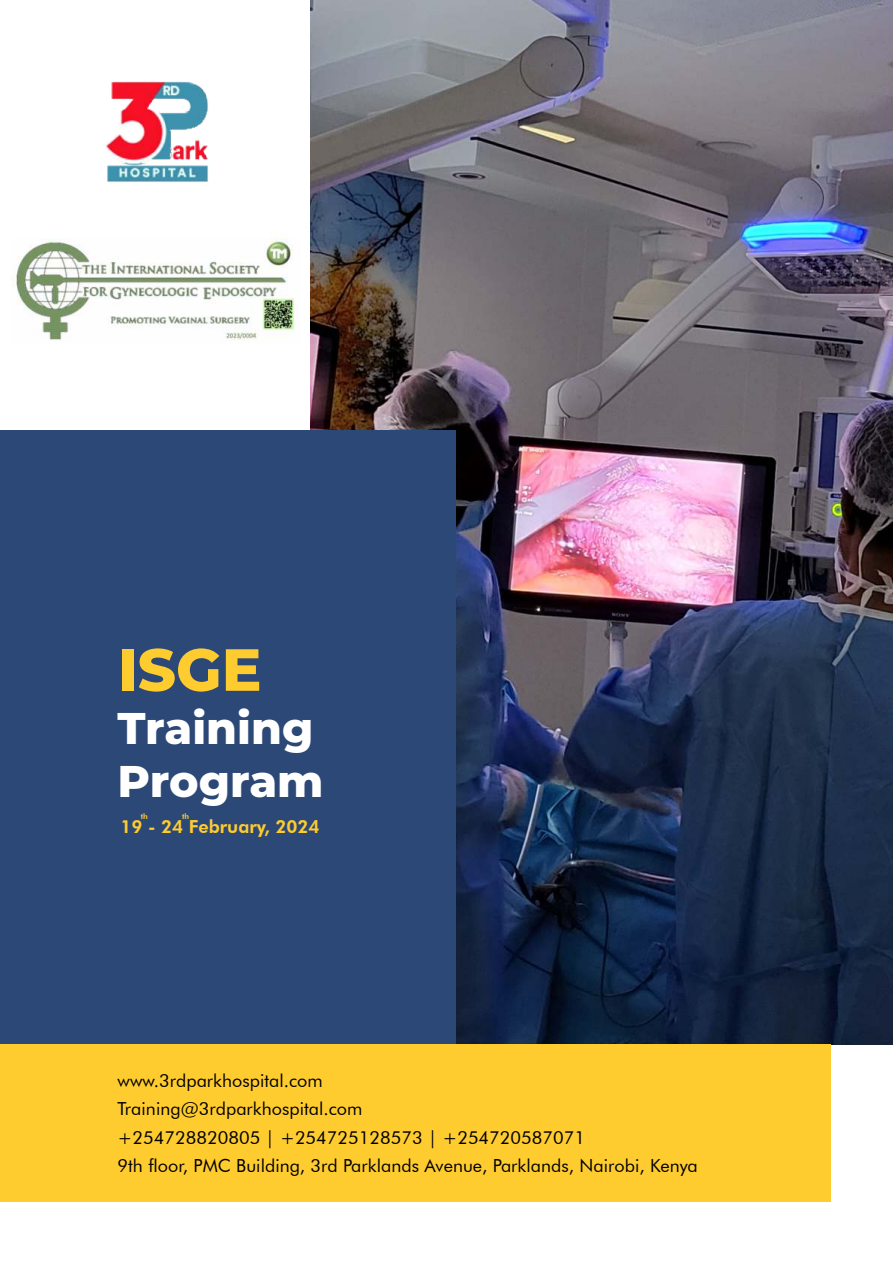
<style>
.page{position:relative;width:893px;height:1263px;background:#fff}
.page>*{position:absolute;margin:0;border:0;box-sizing:border-box;transform-origin:0 0}
.t1{font:800 59.4px "Montserrat";color:#ffcc2f}
.t2{font:800 44.4px/53.2px "Montserrat";color:#fff}
.t3{font:18px/28.5px "Futura BT";color:#000}
.t4{font:800 18px "Futura BT";color:#ffcc2f}
.t5{font:800 7.5px "Futura BT";color:#ffcc2f}
</style>
<div class="page">
<img style="left:311px;top:0;width:582px;height:1044px">
<div style="left:1px;top:430px;width:455px;height:628px;background:#2c4876"></div>
<div style="left:0;top:1044px;width:830px;height:158px;background:#ffcc2f"></div>
<img style="left:106px;top:81px;width:103px;height:101px">
<img style="left:15px;top:235px;width:280px;height:106px">
<h1 class="t1" style="left:117px;top:643px;width:146px">ISGE</h1>
<h2 class="t2" style="left:117px;top:704px;width:208px">Training<br>Program</h2>
<p class="t4" style="left:121px;top:819px;width:201px">19 - 24 February, 2024</p>
<p class="t5" style="left:141px;top:814px;width:8px">th</p>
<p class="t5" style="left:182px;top:814px;width:8px">th</p>
<p class="t3" style="left:118px;top:1068px;width:582px">www.3rdparkhospital.com<br>Training@3rdparkhospital.com<br>+254728820805 | +254725128573 | +254720587071<br>9th floor, PMC Building, 3rd Parklands Avenue, Parklands, Nairobi, Kenya</p>
</div>
